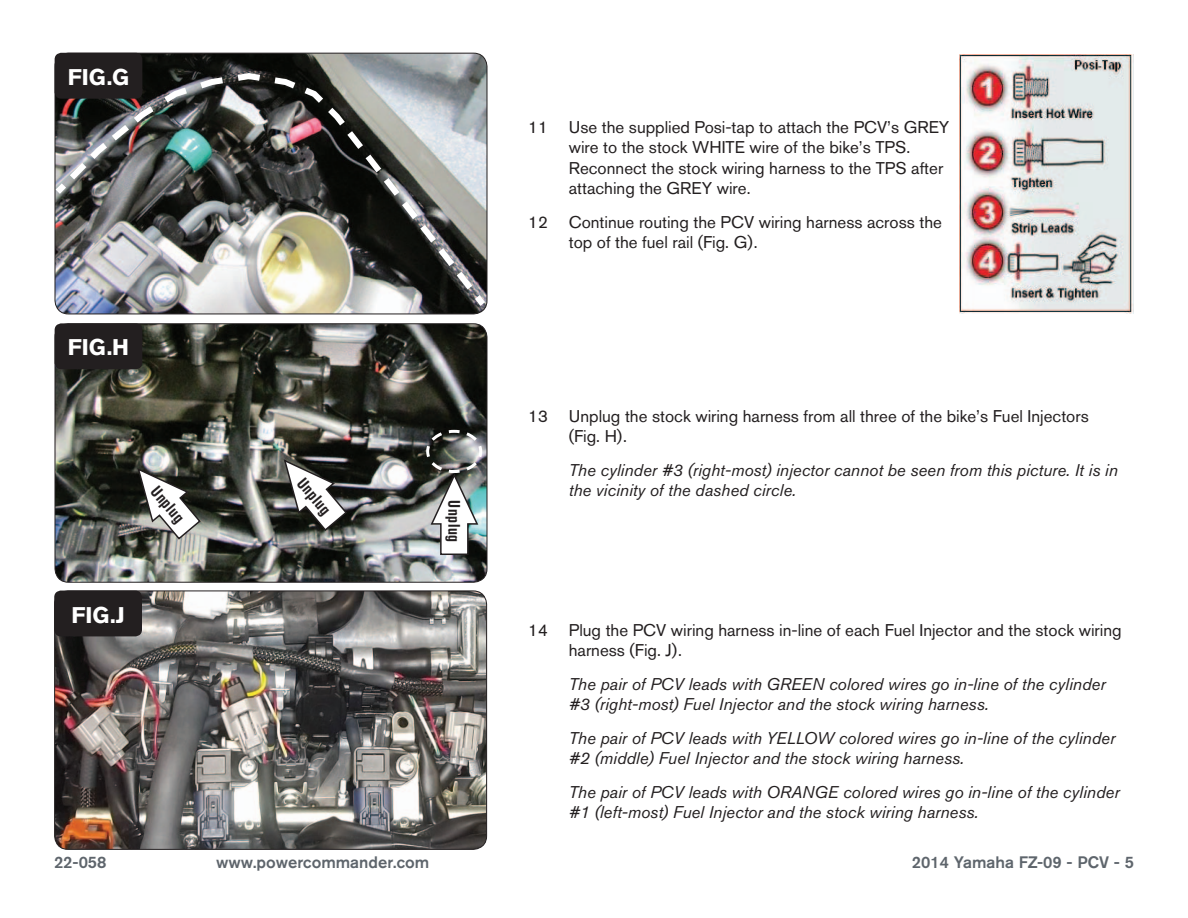
<style>
.page{position:relative;width:1188px;height:918px;background:#fff}
.page>*{position:absolute;margin:0;border:0;box-sizing:border-box;transform-origin:0 0}
.t1{font:700 22.5px "Akzidenz Grotesk BQ";color:#fff}
.Bodycopy{font:italic 16.8px/20.2px "Akzidenz Grotesk BQ";color:#231f20}
.Bodycopy-2{font:16.8px/20.2px "Akzidenz Grotesk BQ";color:#231f20}
.t2{font:500 16.5px "Akzidenz Grotesk BQ";color:#5e656c}
.Callouts{font:700 condensed 16.5px "Akzidenz Grotesk BQ";letter-spacing:.04em;color:#231f20}
</style>
<div class="page">
<img style="left:55px;top:53px;width:432px;height:261px">
<img style="left:55px;top:591px;width:432px;height:257px">
<div style="left:54px;top:591px;width:433px;height:259px;border:1px solid #231f20;border-radius:14px"></div>
<div style="left:54px;top:591px;width:88px;height:45px;background:#231f20;border-radius:7px"></div>
<div style="left:55px;top:53px;width:87px;height:46px;background:#231f20;border-radius:7px"></div>
<img style="left:55px;top:324px;width:432px;height:258px">
<div style="left:55px;top:323px;width:432px;height:260px;border:1px solid #231f20;border-radius:14px"></div>
<div style="left:55px;top:323px;width:87px;height:46px;background:#231f20;border-radius:7px"></div>
<img style="left:54px;top:70px;width:434px;height:242px">
<img style="left:959px;top:54px;width:175px;height:260px">
<svg style="left:136px;top:467px;width:66px;height:74px"></svg>
<svg style="left:283px;top:458px;width:65px;height:74px"></svg>
<img style="left:425px;top:428px;width:59px;height:128px">
<p class="t1" style="left:68px;top:64px;width:63px">FIG.G</p>
<p class="t1" style="left:68px;top:335px;width:63px">FIG.H</p>
<p class="Callouts" style="left:161px;top:482px;width:44px;rotate:50deg">Unplug</p>
<p class="Callouts" style="left:308px;top:474px;width:44px;rotate:50deg">Unplug</p>
<p class="t1" style="left:71px;top:602px;width:55px">FIG.J</p>
<p class="Callouts" style="left:464px;top:500px;width:44px;rotate:90deg">Unplug</p>
<p class="Bodycopy-2" style="left:569px;top:117px;width:382px;text-indent:-40px">11 Use the supplied Posi-tap to attach the PCV’s GREY wire to the stock WHITE wire of the bike’s TPS.<br>Reconnect the stock wiring harness to the TPS after attaching the GREY wire.</p>
<p class="Bodycopy-2" style="left:569px;top:211px;width:375px;text-indent:-40px">12 Continue routing the PCV wiring harness across the top of the fuel rail (Fig. G).</p>
<p class="Bodycopy-2" style="left:569px;top:406px;width:522px;text-indent:-40px">13 Unplug the stock wiring harness from all three of the bike’s Fuel Injectors (Fig. H).</p>
<p class="Bodycopy" style="left:569px;top:460px;width:551px">The cylinder #3 (right-most) injector cannot be seen from this picture. It is in the vicinity of the dashed circle.</p>
<p class="Bodycopy-2" style="left:569px;top:620px;width:554px;text-indent:-40px">14 Plug the PCV wiring harness in-line of each Fuel Injector and the stock wiring harness (Fig. J).</p>
<p class="Bodycopy" style="left:569px;top:674px;width:538px">The pair of PCV leads with GREEN colored wires go in-line of the cylinder #3 (right-most) Fuel Injector and the stock wiring harness.</p>
<p class="Bodycopy" style="left:569px;top:728px;width:548px">The pair of PCV leads with YELLOW colored wires go in-line of the cylinder #2 (middle) Fuel Injector and the stock wiring harness.</p>
<p class="Bodycopy" style="left:569px;top:782px;width:552px">The pair of PCV leads with ORANGE colored wires go in-line of the cylinder #1 (left-most) Fuel Injector and the stock wiring harness.</p>
<p class="t2" style="left:54px;top:852px;width:54px">22-058</p>
<p class="t2" style="left:216px;top:852px;width:215px">www.powercommander.com</p>
<p class="t2" style="left:912px;top:852px;width:224px">2014 Yamaha FZ-09 - PCV - 5</p>
</div>
